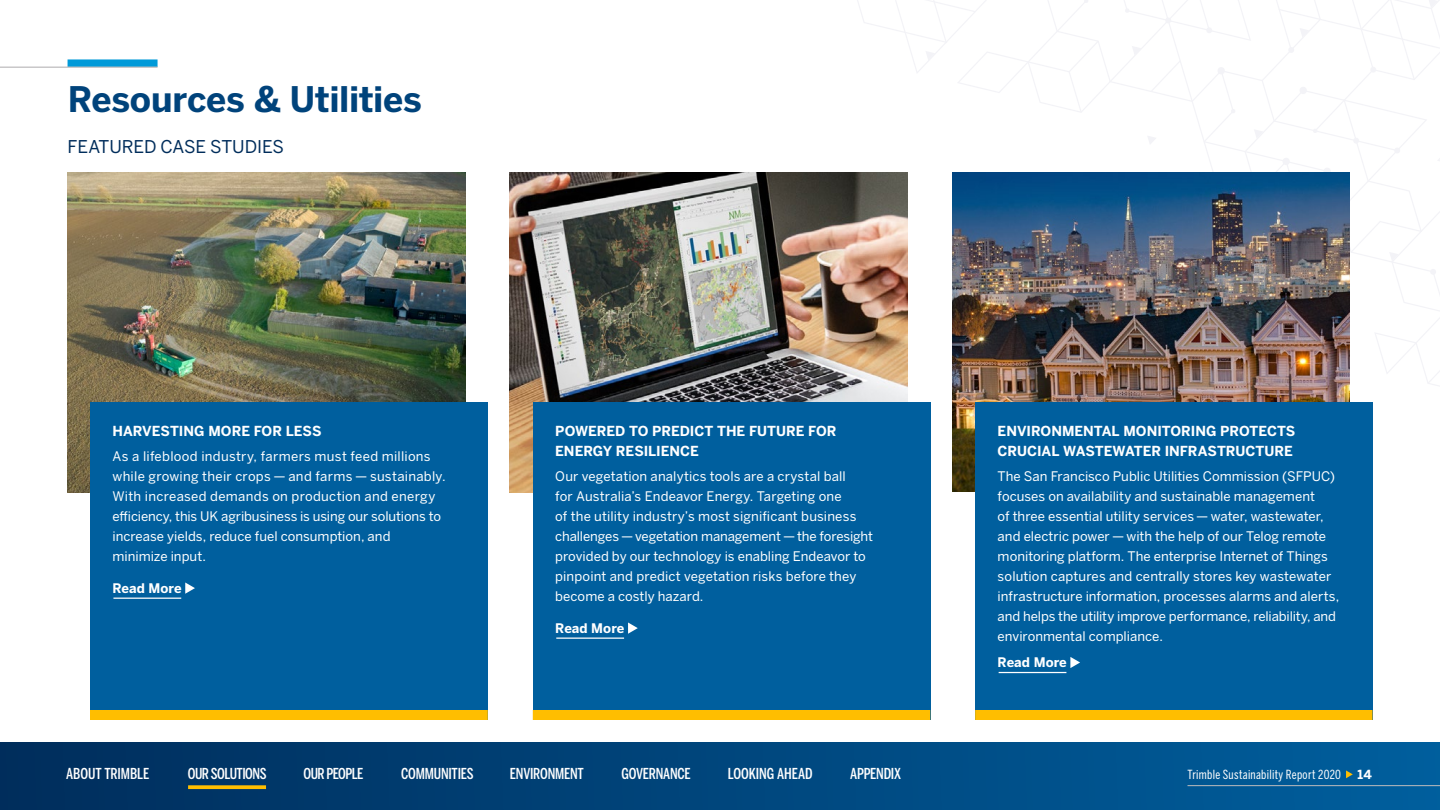
<style>
.page{position:relative;width:1440px;height:810px;background:#fff}
.page>*{position:absolute;margin:0;border:0;box-sizing:border-box;transform-origin:0 0}
.t1{font:700 35px "Benton Sans";letter-spacing:-.01em;color:#00437b}
.t2{font:17.5px "Benton Sans";letter-spacing:-.01em;color:#002d5b}
.t3{font:500 15px "Benton Sans Compressed";letter-spacing:-.015em;color:#fff}
.t4{font:500 15px "Benton Sans Compressed";letter-spacing:-.035em;color:#fff}
.t5{font:700 13.75px/20px "Benton Sans";color:#fff}
.t6{font:13.12px/20px "Benton Sans";letter-spacing:.005em;color:#fff}
.t7{font:700 13.12px "Benton Sans";letter-spacing:.005em;color:#fff}
.t8{font:12.5px "Benton Sans Compressed";letter-spacing:.025em;color:#fff}
.t9{font:700 12.5px "Benton Sans";color:#fff}
</style>
<div class="page">
<div style="left:0;top:742px;width:1440px;height:68px;background:linear-gradient(to right,#002d5c,#015f9d)"></div>
<svg style="left:1346px;top:770px;width:7px;height:8px"></svg>
<div style="left:68px;top:59px;width:90px;height:8px;background:#009ad9"></div>
<hr style="left:0;top:67px;width:158px;height:1px;background:#bebcbd">
<hr style="left:1188px;top:785px;width:252px;height:1px;background:#bebcbd">
<svg style="left:857px;top:0;width:583px;height:394px"></svg>
<svg style="left:188px;top:785px;width:78px;height:4px"></svg>
<img style="left:68px;top:172px;width:397px;height:320px">
<img style="left:510px;top:172px;width:398px;height:320px">
<img style="left:953px;top:172px;width:397px;height:320px">
<div style="left:90px;top:402px;width:398px;height:318px;background:#005f9e"></div>
<svg style="left:185px;top:582px;width:10px;height:12px"></svg>
<div style="left:533px;top:402px;width:397px;height:318px;background:#005f9e"></div>
<svg style="left:628px;top:622px;width:10px;height:12px"></svg>
<div style="left:975px;top:402px;width:397px;height:318px;background:#005f9e"></div>
<svg style="left:1070px;top:657px;width:10px;height:11px"></svg>
<div style="left:90px;top:710px;width:398px;height:10px;background:#ffbe00"></div>
<div style="left:533px;top:710px;width:397px;height:10px;background:#ffbe00"></div>
<div style="left:975px;top:710px;width:397px;height:10px;background:#ffbe00"></div>
<hr style="left:113px;top:598px;width:68px;height:1px;background:#fff">
<hr style="left:556px;top:638px;width:68px;height:1px;background:#fff">
<hr style="left:999px;top:672px;width:67px;height:1px;background:#fff">
<h1 class="t1" style="left:68px;top:78px;width:356px">Resources &amp; Utilities</h1>
<h2 class="t2" style="left:68px;top:136px;width:218px">FEATURED CASE STUDIES</h2>
<p class="t5" style="left:112px;top:421px;width:211px">HARVESTING MORE FOR LESS</p>
<p class="t6" style="left:112px;top:447px;width:335px">As a lifeblood industry, farmers must feed millions while growing their crops — and farms — sustainably.<br>With increased demands on production and energy efficiency, this UK agribusiness is using our solutions to increase yields, reduce fuel consumption, and minimize input.</p>
<p class="t7" style="left:112px;top:579px;width:71px">Read More</p>
<p class="t5" style="left:555px;top:421px;width:283px">POWERED TO PREDICT THE FUTURE FOR<br>ENERGY RESILIENCE</p>
<p class="t6" style="left:555px;top:467px;width:319px">Our vegetation analytics tools are a crystal ball<br>for Australia’s Endeavor Energy. Targeting one<br>of the utility industry’s most significant business challenges — vegetation management --— the foresight provided by our technology is enabling Endeavor to pinpoint and predict vegetation risks before they become a costly hazard.</p>
<p class="t7" style="left:555px;top:619px;width:71px">Read More</p>
<p class="t5" style="left:998px;top:421px;width:299px">ENVIRONMENTAL MONITORING PROTECTS<br>CRUCIAL WASTEWATER INFRASTRUCTURE</p>
<p class="t6" style="left:998px;top:467px;width:343px">The San Francisco Public Utilities Commission (SFPUC) focuses on availability and sustainable management<br>of three essential utility services — water, wastewater, and electric power -— with the help of our Telog remote monitoring platform. The enterprise Internet of Things solution captures and centrally stores key wastewater infrastructure information, processes alarms and alerts, and helps the utility improve performance, reliability, and environmental compliance.</p>
<p class="t7" style="left:998px;top:654px;width:71px">Read More</p>
<p class="t3" style="left:66px;top:764px;width:85px">ABOUT TRIMBLE</p>
<p class="t4" style="left:188px;top:764px;width:80px">OUR SOLUTIONS</p>
<p class="t4" style="left:303px;top:764px;width:61px">OUR PEOPLE</p>
<p class="t3" style="left:401px;top:764px;width:74px">COMMUNITIES</p>
<p class="t3" style="left:510px;top:764px;width:75px">ENVIRONMENT</p>
<p class="t3" style="left:622px;top:764px;width:71px">GOVERNANCE</p>
<p class="t3" style="left:728px;top:764px;width:86px">LOOKING AHEAD</p>
<p class="t3" style="left:850px;top:764px;width:52px">APPENDIX</p>
<p class="t8" style="left:1188px;top:767px;width:155px">Trimble Sustainability Report 2020</p>
<p class="t9" style="left:1358px;top:767px;width:16px">14</p>
</div>
